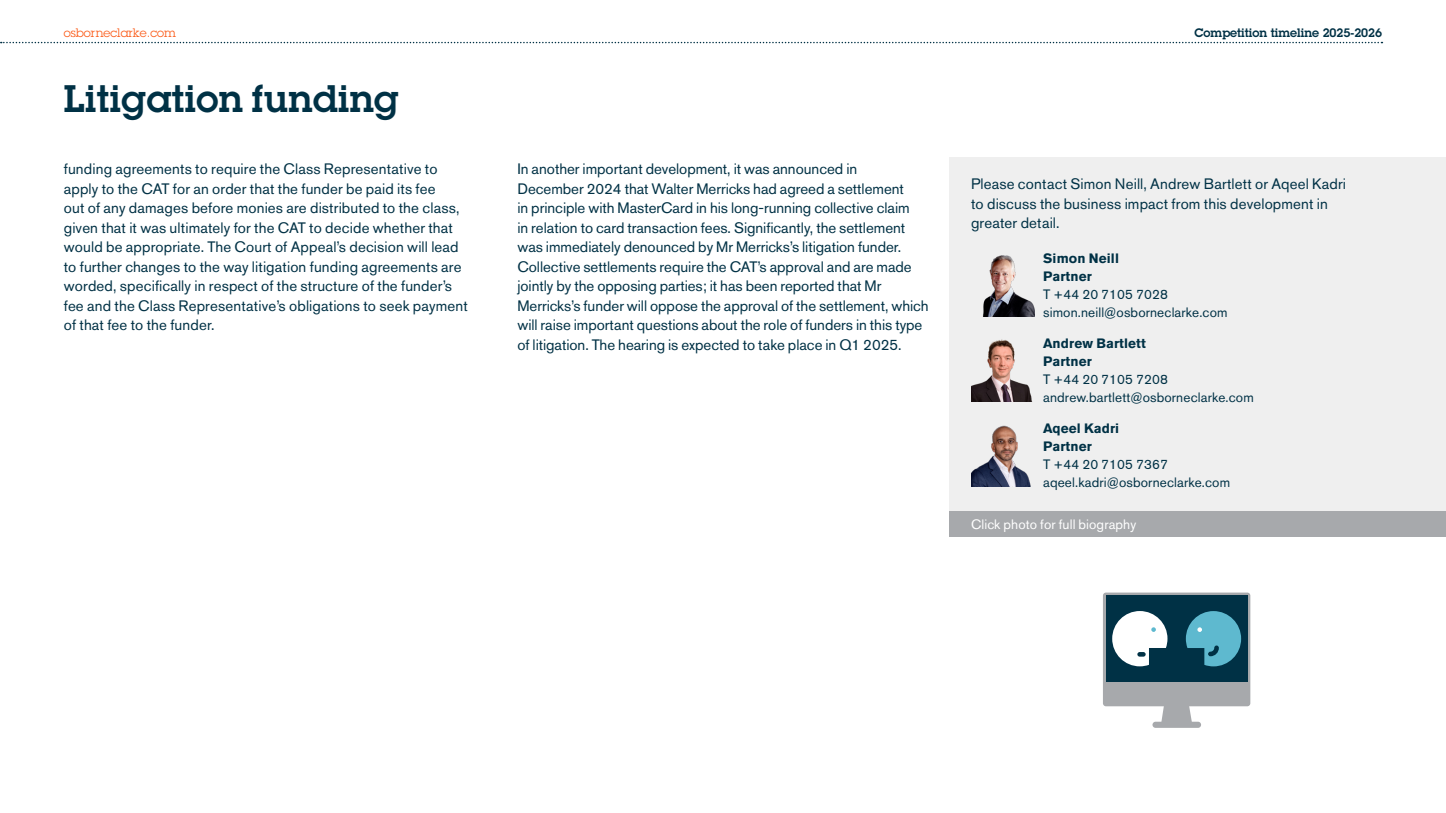
<style>
.page{position:relative;width:1446px;height:813px;background:#fff}
.page>*{position:absolute;margin:0;border:0;box-sizing:border-box;transform-origin:0 0}
.t1{font:600 37.5px "ITC Lubalinfor OC";letter-spacing:.01em;color:#003145}
.t2{font:15px/19.5px "Akzidenz Grotesk BE";color:#003145}
.t3{font:13.5px/18px "Akzidenz Grotesk BE";letter-spacing:.01em;color:#003145}
.t4{font:700 13.5px/18px "Akzidenz Grotesk BE";letter-spacing:.01em;color:#003145}
.t5{font:13.5px "Akzidenz Grotesk BE";letter-spacing:.01em;color:#fff}
.t6{font:600 12px "ITC Lubalinfor OC";color:#003145}
.t7{font:12px "ITC Lubalinfor OC";color:#fb5a17}
</style>
<div class="page">
<div style="left:950px;top:157px;width:496px;height:354px;background:#efefef"></div>
<img style="left:982px;top:255px;width:52px;height:62px">
<img style="left:971px;top:339px;width:61px;height:62px">
<div style="left:950px;top:511px;width:496px;height:26px;background:#a7a9ac"></div>
<svg style="left:1px;top:42px;width:1381px;height:1px"></svg>
<div style="left:1152px;top:721px;width:49px;height:6px;background:#a7a9ac;border-radius:3px"></div>
<svg style="left:1103px;top:592px;width:147px;height:134px"></svg>
<img style="left:971px;top:425px;width:60px;height:61px">
<p class="t7" style="left:64px;top:25px;width:114px">osborneclarke.com</p>
<p class="t6" style="left:1194px;top:25px;width:189px">Competition timeline 2025-2026</p>
<h1 class="t1" style="left:64px;top:74px;width:337px">Litigation funding</h1>
<p class="t2" style="left:64px;top:159px;width:405px">funding agreements to require the Class Representative to apply to the CAT for an order that the funder be paid its fee<br>out of any damages before monies are distributed to the class, given that it was ultimately for the CAT to decide whether that would be appropriate. The Court of Appeal’s decision will lead to further changes to the way litigation funding agreements are worded, specifically in respect of the structure of the funder’s fee and the Class Representative’s obligations to seek payment of that fee to the funder.</p>
<p class="t2" style="left:517px;top:159px;width:413px">In another important development, it was announced in<br>December 2024 that Walter Merricks had agreed a settlement<br>in principle with MasterCard in his long-running collective claim<br>in relation to card transaction fees. Significantly, the settlement was immediately denounced by Mr Merricks’s litigation funder.<br>Collective settlements require the CAT’s approval and are made jointly by the opposing parties; it has been reported that Mr Merricks’s funder will oppose the approval of the settlement, which will raise important questions about the role of funders in this type of litigation. The hearing is expected to take place in Q1 2025.</p>
<p class="t2" style="left:971px;top:174px;width:376px">Please contact Simon Neill, Andrew Bartlett or Aqeel Kadri to discuss the business impact from this development in greater detail.</p>
<p class="t4" style="left:1043px;top:249px;width:77px">Simon Neill<br>Partner</p>
<p class="t3" style="left:1043px;top:285px;width:186px">T +44 20 7105 7028 simon.neill@osborneclarke.com</p>
<p class="t4" style="left:1043px;top:334px;width:104px">Andrew Bartlett<br>Partner</p>
<p class="t3" style="left:1043px;top:370px;width:212px">T +44 20 7105 7208 andrew.bartlett@osborneclarke.com</p>
<p class="t4" style="left:1043px;top:419px;width:78px">Aqeel Kadri<br>Partner</p>
<p class="t3" style="left:1043px;top:455px;width:188px">T +44 20 7105 7367 aqeel.kadri@osborneclarke.com</p>
<p class="t5" style="left:971px;top:515px;width:167px">Click photo for full biography</p>
</div>
